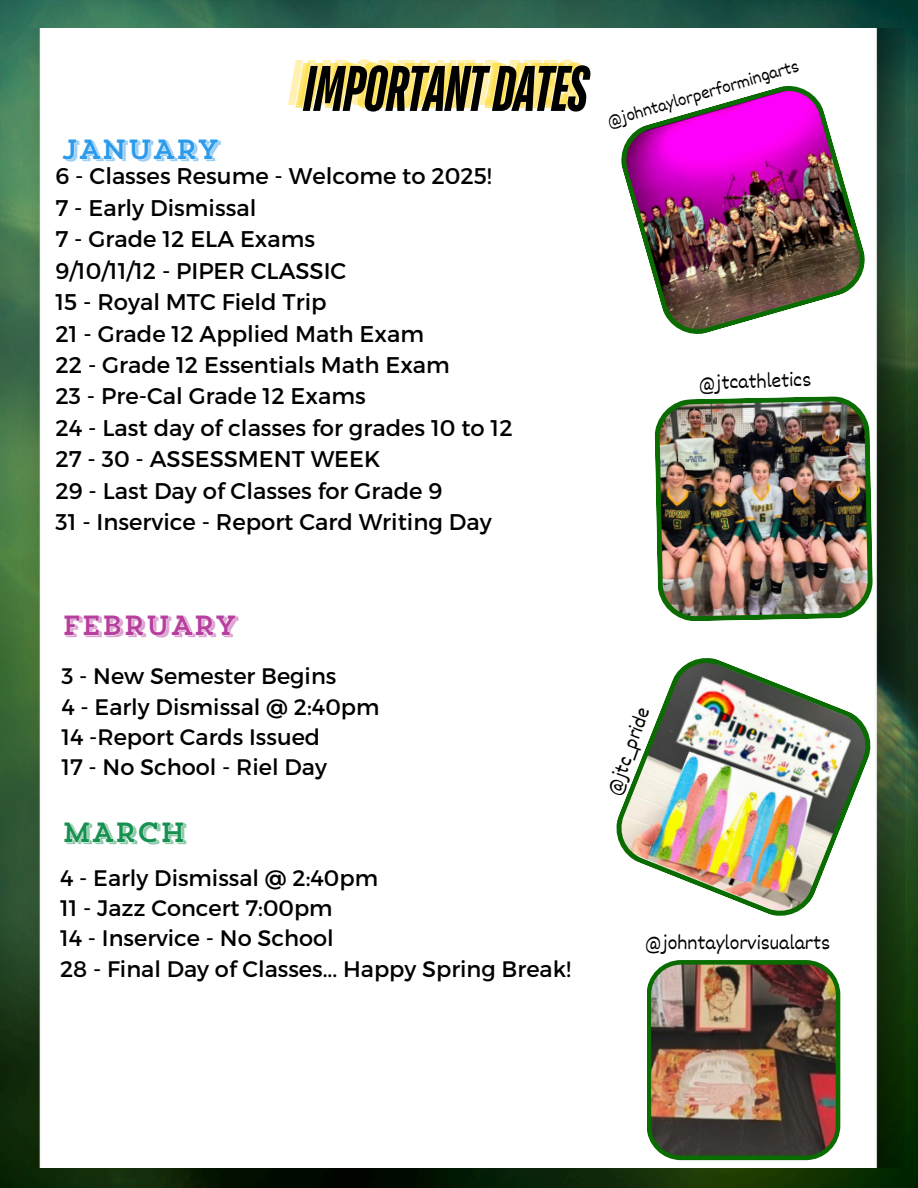
<style>
.page{position:relative;width:918px;height:1188px;background:#fff}
.page>*{position:absolute;margin:0;border:0;box-sizing:border-box;transform-origin:0 0}
.t1{font:italic 700 64.2px "TT Bluescreens";letter-spacing:-.02em;color:#000}
.t2{font:27.75px "Trend Slab Four";letter-spacing:-.025em;color:#b7409f}
.t3{font:27.75px "Trend Slab Four";letter-spacing:-.025em;color:#2d9beb}
.t4{font:27.75px "Trend Slab Four";letter-spacing:-.025em;color:#179151}
.t5{font:22.65px/31.5px "Montserrat";color:#000}
.t6{font:22.5px/30.3px "Montserrat";color:#000}
.t7{font:20.55px "Dekko";color:#000}
.t8{font:17.85px "Dekko";color:#000}
</style>
<div class="page">
<img style="left:0;top:0;width:918px;height:1188px">
<img style="left:23px;top:29px;width:882px;height:1138px">
<img style="left:617px;top:82px;width:252px;height:256px">
<img style="left:654px;top:396px;width:219px;height:226px">
<img style="left:612px;top:653px;width:263px;height:268px">
<img style="left:647px;top:960px;width:193px;height:200px">
<h2 class="t3" style="left:61px;top:138px;width:159px">JANUARY</h2>
<p class="t1" style="left:300px;top:58px;width:287px">IMPORTANTDATES</p>
<h3 class="t5" style="left:56px;top:159px;width:459px">6 - Classes Resume - Welcome to 2025!<br>7 - Early Dismissal<br>7 - Grade 12 ELA Exams<br>9/10/11/12 - PIPER CLASSIC<br>15 - Royal MTC Field Trip<br>21 - Grade 12 Applied Math Exam<br>22 - Grade 12 Essentials Math Exam<br>23 - Pre-Cal Grade 12 Exams<br>24 - Last day of classes for grades 10 to 12<br>27 - 30 - ASSESSMENT WEEK<br>29 - Last Day of Classes for Grade 9<br>31 - Inservice - Report Card Writing Day</h3>
<h2 class="t8" style="left:604px;top:110px;width:201px;rotate:-16deg">@johntaylorperformingarts</h2>
<p class="t7" style="left:698px;top:370px;width:115px;rotate:-2deg">@jtcathletics</p>
<h3 class="t2" style="left:61px;top:615px;width:177px">FEBRUARY</h3>
<h3 class="t6" style="left:61px;top:660px;width:320px">3 - New Semester Begins<br>4 - Early Dismissal @ 2:40pm<br>14 -Report Cards Issued<br>17 - No School - Riel Day</h3>
<h2 class="t4" style="left:61px;top:821px;width:126px">MARCH</h2>
<h3 class="t6" style="left:60px;top:861px;width:512px">4 - Early Dismissal @ 2:40pm<br>11 - Jazz Concert 7:00pm<br>14 - Inservice - No School<br>28 - Final Day of Classes... Happy Spring Break!</h3>
<h3 class="t7" style="left:601px;top:790px;width:93px;rotate:-70deg">@jtc_pride</h3>
<p class="t7" style="left:645px;top:930px;width:187px">@johntaylorvisualarts</p>
</div>
